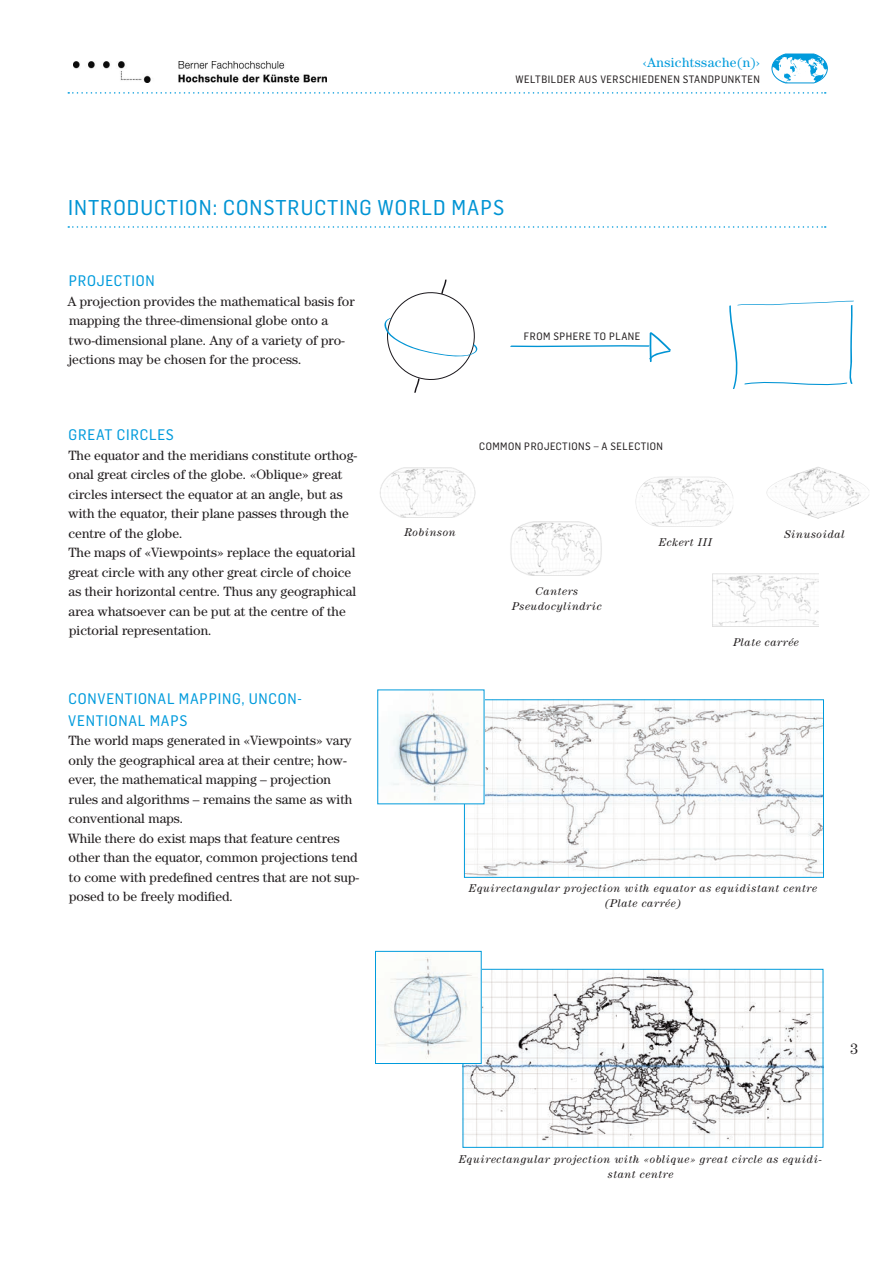
<style>
.page{position:relative;width:893px;height:1263px;background:#fff}
.page>*{position:absolute;margin:0;border:0;box-sizing:border-box;transform-origin:0 0}
.t1{font:21px "Flama Semicondensed Basic";color:#0094d4}
.t2{font:15px "Flama Semicondensed Basic";color:#009bdc}
.t3{font:15px "Century Std";color:#231f20}
.t4{font:13.5px/19.5px "Century Std";color:#231f20}
.t5{font:13.5px "Century Std";letter-spacing:.03em;color:#009bdc}
.t6{font:italic 11.25px/15px "Century Std";letter-spacing:.05em;color:#231f20;text-align:center}
.t7{font:10.5px "Flama Semicondensed Basic";letter-spacing:.05em;color:#231f20}
</style>
<div class="page">
<svg style="left:68px;top:226px;width:758px;height:2px"></svg>
<svg style="left:68px;top:92px;width:758px;height:2px"></svg>
<svg style="left:772px;top:54px;width:55px;height:29px"></svg>
<img style="left:74px;top:62px;width:252px;height:21px">
<svg style="left:384px;top:279px;width:94px;height:114px"></svg>
<svg style="left:729px;top:301px;width:125px;height:88px"></svg>
<img style="left:635px;top:477px;width:98px;height:49px">
<img style="left:380px;top:468px;width:96px;height:49px">
<img style="left:510px;top:522px;width:92px;height:54px">
<img style="left:766px;top:467px;width:103px;height:52px">
<img style="left:713px;top:573px;width:105px;height:54px">
<svg style="left:510px;top:332px;width:161px;height:30px"></svg>
<img style="left:466px;top:701px;width:356px;height:174px">
<img style="left:465px;top:971px;width:356px;height:174px">
<div style="left:463px;top:969px;width:360px;height:178px;border:1px solid #009bdc"></div>
<img style="left:377px;top:956px;width:102px;height:106px">
<div style="left:375px;top:951px;width:106px;height:113px;border:1px solid #009bdc"></div>
<img style="left:391px;top:692px;width:91px;height:110px">
<p class="t5" style="left:643px;top:54px;width:119px">‹Ansichtssache(n)›</p>
<p class="t7" style="left:516px;top:73px;width:246px">WELTBILDER AUS VERSCHIEDENEN STANDPUNKTEN</p>
<h1 class="t1" style="left:68px;top:194px;width:13px">INTRODUCTION</h1>
<h1 class="t1" style="left:213px;top:194px;width:24px">: CONSTRUCTING</h1>
<h1 class="t1" style="left:378px;top:194px;width:15px">WORLD</h1>
<h1 class="t1" style="left:452px;top:194px;width:14px">MAPS</h1>
<p class="t2" style="left:69px;top:271px;width:10px">PRO</p>
<p class="t2" style="left:97px;top:271px;width:18px">JECTION</p>
<p class="t4" style="left:67px;top:291px;width:289px">A projection provides the mathematical basis for mapping the three-dimensional globe onto a two-dimensional plane. Any of a variety of pro&shy;jections may be chosen for the process.</p>
<p class="t7" style="left:524px;top:330px;width:14px">FROM</p>
<p class="t7" style="left:553px;top:330px;width:8px">SPHERE</p>
<p class="t7" style="left:594px;top:330px;width:23px">TO PLANE</p>
<p class="t2" style="left:69px;top:425px;width:10px">GREAT</p>
<p class="t2" style="left:117px;top:425px;width:9px">CIRCLES</p>
<p class="t4" style="left:68px;top:445px;width:290px">The equator and the meridians constitute orthog&shy;onal great circles of the globe. «Oblique» great circles intersect the equator at an angle, but as with the equator, their plane passes through the centre of the globe.<br>The maps of «Viewpoints» replace the equatorial great circle with any other great circle of choice as their horizontal centre. Thus any geographical area whatsoever can be put at the centre of the pictorial representation.</p>
<p class="t2" style="left:69px;top:689px;width:10px">CONVENTIONAL</p>
<p class="t2" style="left:179px;top:689px;width:10px">MAPPING</p>
<p class="t2" style="left:241px;top:689px;width:18px">, UNCON</p>
<p class="t2" style="left:298px;top:689px;width:6px">-</p>
<p class="t2" style="left:68px;top:711px;width:10px">VENTIONAL</p>
<p class="t2" style="left:150px;top:711px;width:10px">MAPS</p>
<p class="t4" style="left:68px;top:730px;width:293px">The world maps generated in «Viewpoints» vary only the geographical area at their centre; how&shy;ever, the mathematical mapping – projection rules and algorithms – remains the same as with conventional maps.<br>While there do exist maps that feature centres other than the equator, common projections tend to come with predefined centres that are not sup&shy;posed to be freely modified.</p>
<p class="t7" style="left:479px;top:439px;width:8px">COMMON</p>
<p class="t7" style="left:524px;top:439px;width:7px">PRO</p>
<p class="t7" style="left:544px;top:439px;width:13px">JECTIONS</p>
<p class="t7" style="left:594px;top:439px;width:24px">– A SELECTION</p>
<p class="t6" style="left:404px;top:525px;width:53px">Robinson</p>
<p class="t6" style="left:512px;top:583px;width:91px">Canters<br>Pseudocylindric</p>
<p class="t6" style="left:659px;top:535px;width:55px">Eckert III</p>
<p class="t6" style="left:784px;top:526px;width:62px">Sinusoidal</p>
<p class="t6" style="left:733px;top:634px;width:67px">Plate carrée</p>
<p class="t6" style="left:469px;top:881px;width:350px">Equirectangular projection with equator as equidistant centre (Plate carrée)</p>
<p class="t3" style="left:850px;top:1040px;width:9px">3</p>
<p class="t6" style="left:459px;top:1151px;width:365px">Equirectangular projection with «oblique» great circle as equidi&shy;stant centre</p>
</div>
